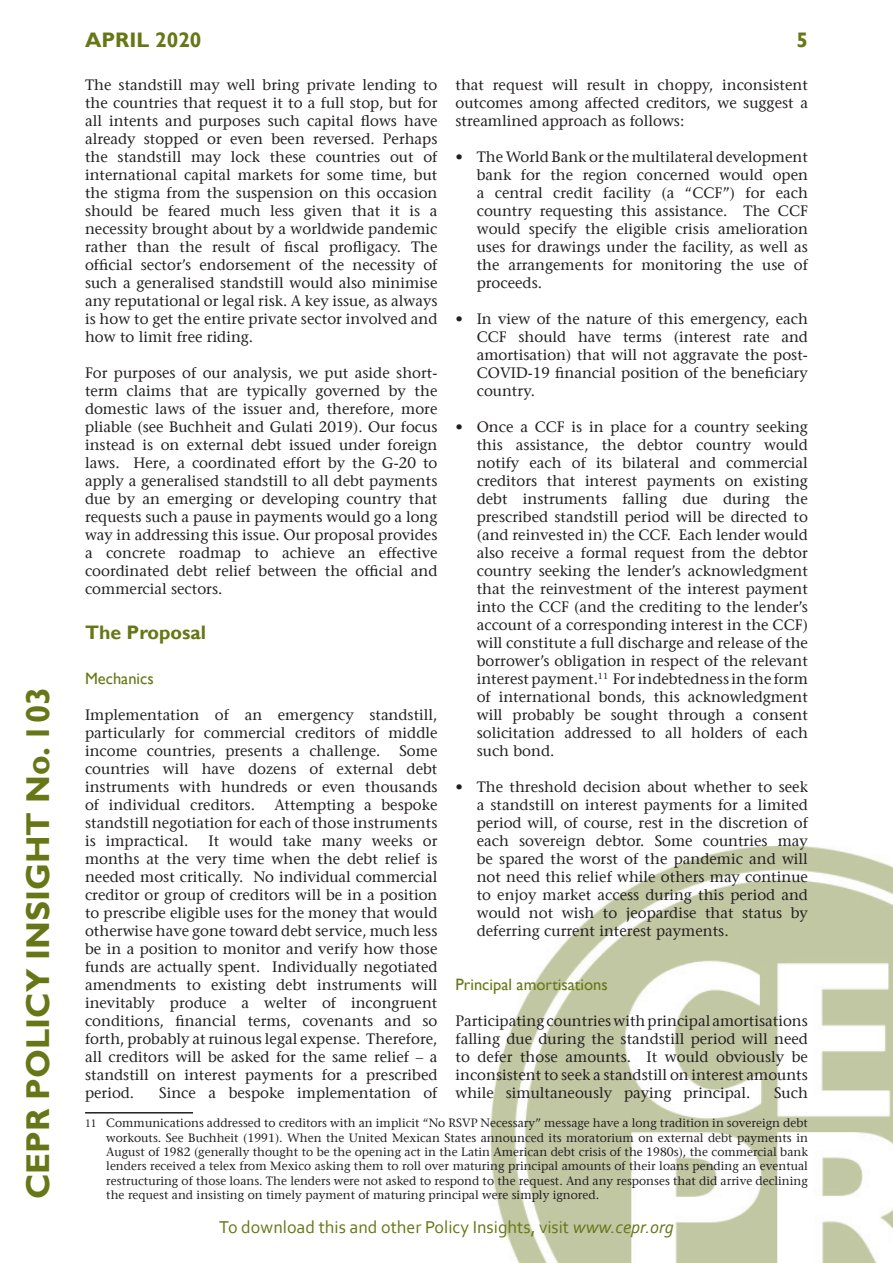
<style>
.page{position:relative;width:893px;height:1263px;background:#fff}
.page>*{position:absolute;margin:0;border:0;box-sizing:border-box;transform-origin:0 0}
.t1{font:700 33px "Gill Sans";color:#677717}
.t2{font:700 21px "Gill Sans";color:#677717}
.A_Sub-Heading{font:700 19.5px "Gill Sans";color:#677717}
.t3{font:18px "Corbel";color:#677717}
.B_sub-Heading{font:16.5px "Gill Sans";color:#677717}
.Text{font:15px/18px "Stone Serif";color:#231f20;text-align:justify}
.Footnote_text{font:12px/14.4px "Stone Serif";color:#231f20;text-align:justify}
.s1{font-family:"Minion Pro"}
.s2{font-style:italic}
</style>
<div class="page">
<img style="left:490px;top:845px;width:403px;height:418px">
<hr style="left:85px;top:1112px;width:108px;height:1px;background:#231f20">
<h1 class="t1" style="left:18px;top:1199px;width:514px;rotate:-90deg">CEPR POLICY INSIGHT No. 103</h1>
<h2 class="t2" style="left:85px;top:28px;width:118px">APRIL 2020</h2>
<h2 class="t2" style="left:796px;top:28px;width:13px">5</h2>
<p class="Text" style="left:85px;top:76px;width:354px">The standstill may well bring private lending to the countries that request it to a full stop, but for all intents and purposes such capital flows have already stopped or even been reversed. Perhaps the standstill may lock these countries out of international capital markets for some time, but the stigma from the suspension on this occasion should be feared much less given that it is a necessity brought about by a worldwide pandemic rather than the result of fiscal profligacy. The official sector’s endorsement of the necessity of such a generalised standstill would also minimise any reputational or legal risk. A key issue, as always is how to get the entire private sector involved and how to limit free riding.</p>
<p class="Text" style="left:85px;top:364px;width:354px">For purposes of our analysis, we put aside short&shy;term claims that are typically governed by the domestic laws of the issuer and, therefore, more pliable (see Buchheit and Gulati 2019). Our focus instead is on external debt issued under foreign laws. Here, a coordinated effort by the G-20 to apply a generalised standstill to all debt payments due by an emerging or developing country that requests such a pause in payments would go a long way in addressing this issue. Our proposal provides a concrete roadmap to achieve an effective coordinated debt relief between the official and commercial sectors.</p>
<p class="A_Sub-Heading" style="left:85px;top:620px;width:123px">The Proposal</p>
<p class="B_sub-Heading" style="left:85px;top:669px;width:70px">Mechanics</p>
<p class="Text" style="left:85px;top:706px;width:354px">Implementation of an emergency standstill, particularly for commercial creditors of middle income countries, presents a challenge.</p>
<p class="Text" style="left:455px;top:76px;width:354px">that request will result in choppy, inconsistent outcomes among affected creditors, we suggest a streamlined approach as follows:</p>
<p class="Text" style="left:477px;top:148px;width:333px;text-indent:-21px">• The World Bank or the multilateral development bank for the region concerned would open a central credit facility (a “CCF”) for each country requesting this assistance. The CCF would specify the eligible crisis amelioration uses for drawings under the facility, as well as the arrangements for monitoring the use of proceeds.</p>
<p class="Text" style="left:477px;top:310px;width:333px;text-indent:-21px">• In view of the nature of this emergency, each CCF should have terms (interest rate and amortisation) that will not aggravate the post-COVID-19 financial position of the beneficiary country.</p>
<p class="Text" style="left:477px;top:418px;width:333px;text-indent:-21px">• Once a CCF is in place for a country seeking this assistance, the debtor country would notify each of its bilateral and commercial creditors that interest payments on existing debt instruments falling due during the prescribed standstill period will be directed to (and reinvested in) the CCF. Each lender would also receive a formal request from the debtor country seeking the lender’s acknowledgment that the reinvestment of the interest payment into the CCF (and the crediting to the lender’s account of a corresponding interest in the CCF) will constitute a full discharge and release of the borrower’s obligation in respect of the relevant interest payment.<sup>11</sup> For indebtedness in the form of international bonds, this acknowledgment will probably be sought through a consent solicitation addressed to all holders of each such bond.</p>
<p class="Text" style="left:477px;top:778px;width:333px;text-indent:-21px">• The threshold decision about whether to seek a standstill on interest payments for a limited period will, of course, rest in the discretion of each sovereign debtor. Some countries may be spared the worst of the pandemic and will not need this relief while others may continue to enjoy market access during this period and would not wish to jeopardise that status by deferring current interest payments.</p>
<p class="B_sub-Heading" style="left:455px;top:975px;width:154px">Principal amortisations</p>
<p class="Text" style="left:455px;top:1012px;width:354px">Participating countries with principal amortisations falling due during the standstill period will need to defer those amounts. It would obviously be inconsistent to seek a standstill on interest amounts while simultaneously paying principal.</p>
<p class="Text" style="left:85px;top:742px;width:354px;text-indent:314px">Some countries will have dozens of external debt instruments with hundreds or even thousands of individual creditors.</p>
<p class="Text" style="left:85px;top:796px;width:354px;text-indent:189px">Attempting a bespoke standstill negotiation for each of those instruments is impractical.</p>
<p class="Text" style="left:85px;top:832px;width:354px;text-indent:123px">It would take many weeks or months at the very time when the debt relief is needed most critically. No individual commercial creditor or group of creditors will be in a position to prescribe eligible uses for the money that would otherwise have gone toward debt service, much less be in a position to monitor and verify how those funds are actually spent. Individually negotiated amendments to existing debt instruments will inevitably produce a welter of incongruent conditions, financial terms, covenants and so forth, probably at ruinous legal expense. Therefore, all creditors will be asked for the same relief – a standstill on interest payments for a prescribed period.</p>
<p class="Text" style="left:159px;top:1084px;width:280px">Since a bespoke implementation of</p>
<p class="Footnote_text" style="left:106px;top:1116px;width:703px;text-indent:-21px"><span class="s1">11</span> Communications addressed to creditors with an implicit “No RSVP Necessary” message have a long tradition in sovereign debt workouts. See Buchheit (1991). When the United Mexican States announced its moratorium on external debt payments in August of 1982 (generally thought to be the opening act in the Latin American debt crisis of the 1980s), the commercial bank lenders received a telex from Mexico asking them to roll over maturing principal amounts of their loans pending an eventual restructuring of those loans. The lenders were not asked to respond to the request. And any responses that did arrive declining the request and insisting on timely payment of maturing principal were simply ignored.</p>
<p class="Text" style="left:774px;top:1084px;width:35px">Such</p>
<p class="t3" style="left:219px;top:1216px;width:456px">To download this and other Policy Insights, visit <span class="s2">www.cepr.org</span></p>
</div>
